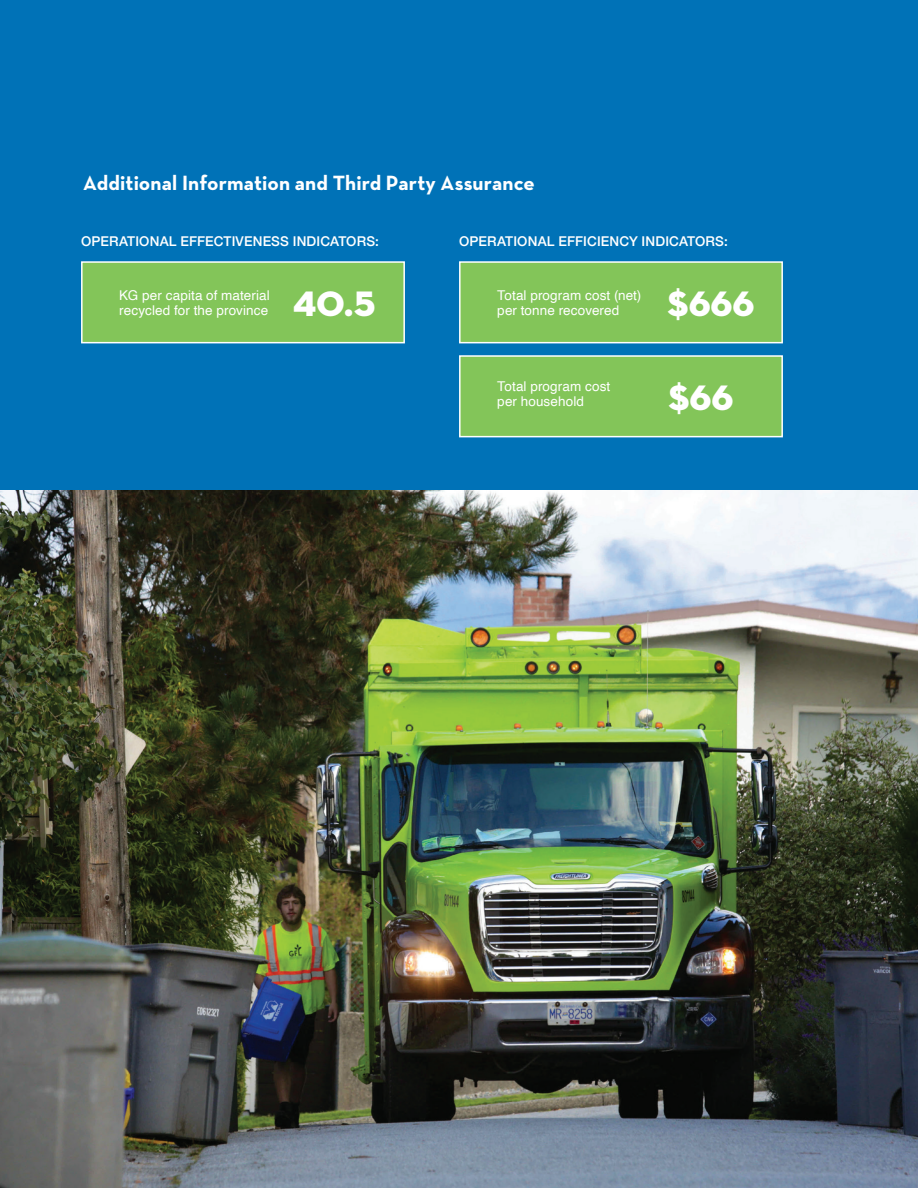
<style>
.page{position:relative;width:918px;height:1188px;background:#fff}
.page>*{position:absolute;margin:0;border:0;box-sizing:border-box;transform-origin:0 0}
.t1{font:36px "Neutra Disp Titling";letter-spacing:-.005em;color:#fff}
.t2{font:700 21px "Neutra Text";letter-spacing:.005em;color:#fff}
.t3{font:13.5px/15px "Helvetica";letter-spacing:.01em;color:#fff}
.t4{font:500 13.5px "Helvetica Neue";letter-spacing:.01em;color:#fff}
</style>
<div class="page">
<img style="left:0;top:489px;width:918px;height:699px">
<div style="left:0;top:0;width:918px;height:489px;background:#0072b7"></div>
<div style="left:81px;top:261px;width:324px;height:82px;background:#83c559;border:2px solid #fff"></div>
<div style="left:459px;top:261px;width:324px;height:82px;background:#83c559;border:2px solid #fff"></div>
<div style="left:459px;top:355px;width:324px;height:82px;background:#83c559;border:2px solid #fff"></div>
<h2 class="t2" style="left:83px;top:170px;width:453px">Additional Information and Third Party Assurance</h2>
<p class="t4" style="left:81px;top:231px;width:300px">OPERATIONAL EFFECTIVENESS INDICATORS:</p>
<p class="t4" style="left:459px;top:231px;width:270px">OPERATIONAL EFFICIENCY INDICATORS:</p>
<p class="t3" style="left:119px;top:288px;width:152px">KG per capita of material recycled for the province</p>
<h1 class="t1" style="left:668px;top:282px;width:88px">$666</h1>
<p class="t3" style="left:497px;top:288px;width:145px">Total program cost (net) per tonne recovered</p>
<h1 class="t1" style="left:293px;top:282px;width:84px">40.5</h1>
<p class="t3" style="left:497px;top:379px;width:115px">Total program cost per household</p>
<h1 class="t1" style="left:668px;top:376px;width:67px">$66</h1>
</div>
